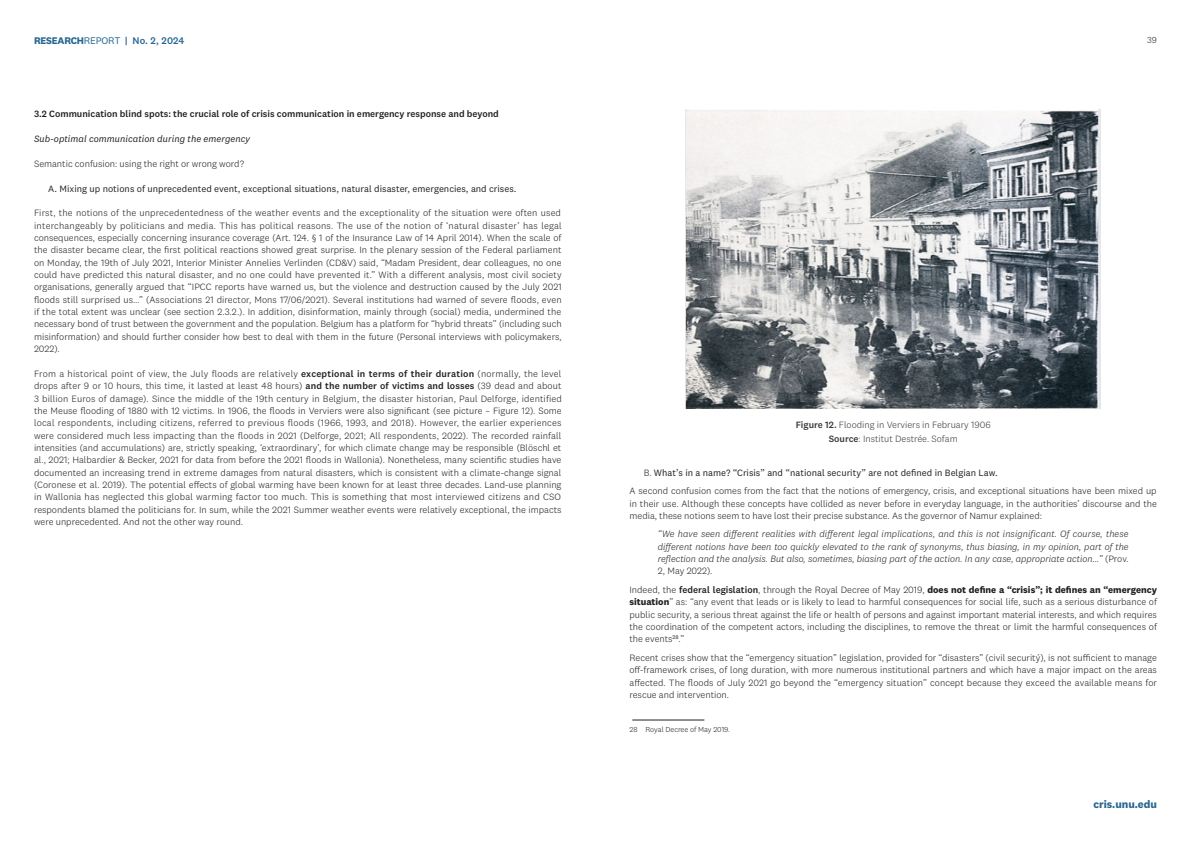
<style>
.page{position:relative;width:1191px;height:842px;background:#fff}
.page>*{position:absolute;margin:0;border:0;box-sizing:border-box;transform-origin:0 0}
.t1{font:700 11px "National 2";color:#286691}
.t2{font:500 10px "National 2";letter-spacing:.01em;color:#286691}
.text{font:300 9.5px/12.4px "National 2";color:#231f20;text-align:justify}
.text-2{font:italic 300 9.5px/12.3px "National 2";color:#231f20;text-align:justify}
.text-3{font:9.5px "National 2";color:#231f20}
.Sub_Header{font:500 9.5px "National 2";color:#231f20}
.caption__references__footer{font:300 9.5px "National 2";color:#36393c}
.text-4{font:italic 9.5px "National 2";color:#231f20}
.caption__references__footer-2{font:300 9px "National 2";color:#231f20}
.caption__references__footer-3{font:300 7.5px "National 2";color:#231f20}
.s1{font-weight:700}
.s2{font-weight:400}
.s3{font-weight:500}
.s4{font-weight:300}
.s5{font-style:normal}
</style>
<div class="page">
<img style="left:685px;top:109px;width:416px;height:300px">
<hr style="left:632px;top:720px;width:72px;height:1px;background:#231f20">
<p class="t2" style="left:34px;top:35px;width:152px"><span class="s1">RESEARCH</span><span class="s2">REPORT</span> | No. 2, 2024</p>
<p class="caption__references__footer-2" style="left:1147px;top:35px;width:11px">39</p>
<p class="Sub_Header" style="left:34px;top:108px;width:466px">3.2 Communication blind spots: the crucial role of crisis communication in emergency response and beyond</p>
<p class="text-4" style="left:34px;top:133px;width:218px">Sub-optimal communication during the emergency</p>
<p class="text" style="left:34px;top:157px;width:211px">Semantic confusion: using the right or wrong word?</p>
<p class="text-3" style="left:48px;top:183px;width:470px">A. Mixing up notions of unprecedented event, exceptional situations, natural disaster, emergencies, and crises.</p>
<p class="text" style="left:34px;top:207px;width:529px">First, the notions of the unprecedentedness of the weather events and the exceptionality of the situation were often used interchangeably by politicians and media. This has political reasons. The use of the notion of ‘natural disaster’ has legal consequences, especially concerning insurance coverage (Art. 124. § 1 of the Insurance Law of 14 April 2014). When the scale of the disaster became clear, the first political reactions showed great surprise. In the plenary session of the Federal parliament on Monday, the 19th of July 2021, Interior Minister Annelies Verlinden (CD&amp;V) said, “Madam President, dear colleagues, no one could have predicted this natural disaster, and no one could have prevented it.” With a different analysis, most civil society organisations, generally argued that “IPCC reports have warned us, but the violence and destruction caused by the July 2021 floods still surprised us…” (Associations 21 director, Mons 17/06/2021). Several institutions had warned of severe floods, even if the total extent was unclear (see section 2.3.2.). In addition, disinformation, mainly through (social) media, undermined the necessary bond of trust between the government and the population. Belgium has a platform for “hybrid threats” (including such misinformation) and should further consider how best to deal with them in the future (Personal interviews with policymakers, 2022).</p>
<p class="text" style="left:34px;top:367px;width:529px">From a historical point of view, the July floods are relatively <span class="s3">exceptional in terms of their duration</span> (normally, the level drops after 9 or 10 hours, this time, it lasted at least 48 hours) <span class="s3">and the number of victims and losses</span> (39 dead and about 3 billion Euros of damage). Since the middle of the 19th century in Belgium, the disaster historian, Paul Delforge, identified the Meuse flooding of 1880 with 12 victims. In 1906, the floods in Verviers were also significant (see picture – Figure 12). Some local respondents, including citizens, referred to previous floods (1966, 1993, and 2018). However, the earlier experiences were considered much less impacting than the floods in 2021 (Delforge, 2021; All respondents, 2022). The recorded rainfall intensities (and accumulations) are, strictly speaking, ‘extraordinary’, for which climate change may be responsible (Blöschl et al., 2021; Halbardier &amp; Becker, 2021 for data from before the 2021 floods in Wallonia). Nonetheless, many scientific studies have documented an increasing trend in extreme damages from natural disasters, which is consistent with a climate-change signal (Coronese et al. 2019). The potential effects of global warming have been known for at least three decades. Land-use planning in Wallonia has neglected this global warming factor too much. This is something that most interviewed citizens and CSO respondents blamed the politicians for. In sum, while the 2021 Summer weather events were relatively exceptional, the impacts were unprecedented. And not the other way round.</p>
<p class="caption__references__footer" style="left:795px;top:419px;width:197px"><span class="s3">Figure 12.</span> Flooding in Verviers in February 1906</p>
<p class="caption__references__footer" style="left:828px;top:433px;width:130px"><span class="s3">Source</span>: Institut Destrée. Sofam</p>
<p class="text-3" style="left:643px;top:467px;width:355px"><span class="s4">B.</span> What’s in a name? “Crisis” and “national security” are not defined in Belgian Law.</p>
<p class="text" style="left:629px;top:485px;width:529px">A second confusion comes from the fact that the notions of emergency, crisis, and exceptional situations have been mixed up in their use. Although these concepts have collided as never before in everyday language, in the authorities’ discourse and the media, these notions seem to have lost their precise substance. As the governor of Namur explained:</p>
<p class="text-2" style="left:658px;top:528px;width:472px">“We have seen different realities with different legal implications, and this is not insignificant. Of course, these different notions have been too quickly elevated to the rank of synonyms, thus biasing, in my opinion, part of the reflection and the analysis. But also, sometimes, biasing part of the action. In any case, appropriate action…” <span class="s5">(Prov.<br>2, May 2022).</span></p>
<p class="text" style="left:629px;top:583px;width:529px">Indeed, the <span class="s3">federal legislation</span>, through the Royal Decree of May 2019, <span class="s1">does not define a “crisis”; it defines an “emergency situation</span>” as: “any event that leads or is likely to lead to harmful consequences for social life, such as a serious disturbance of public security, a serious threat against the life or health of persons and against important material interests, and which requires the coordination of the competent actors, including the disciplines, to remove the threat or limit the harmful consequences of the events<sup>28</sup>.”</p>
<p class="text" style="left:629px;top:651px;width:529px">Recent crises show that the “emergency situation” legislation, provided for “disasters” (civil securitý), is not sufficient to manage off-framework crises, of long duration, with more numerous institutional partners and which have a major impact on the areas affected. The floods of July 2021 go beyond the “emergency situation” concept because they exceed the available means for rescue and intervention.</p>
<p class="caption__references__footer-3" style="left:629px;top:725px;width:102px">28 Royal Decree of May 2019.</p>
<p class="t1" style="left:1093px;top:797px;width:65px">cris.unu.edu</p>
</div>
